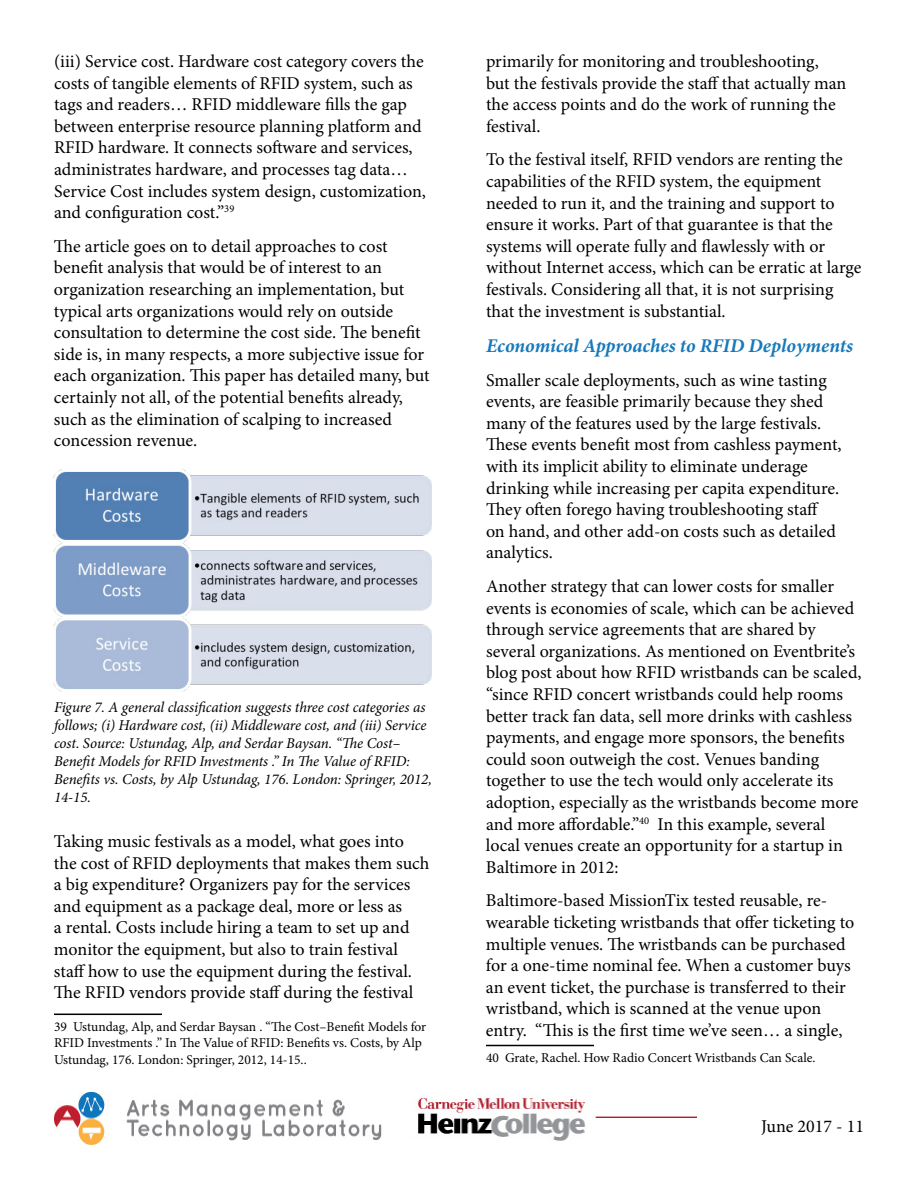
<style>
.page{position:relative;width:918px;height:1188px;background:#fff}
.page>*{position:absolute;margin:0;border:0;box-sizing:border-box;transform-origin:0 0}
.t1{font:italic 700 19.5px "Minion Pro";letter-spacing:-.005em;color:#1679bc}
.t2{font:18px/21.6px "Minion Pro";color:#000}
.t3{font:italic 15px/18px "Minion Pro";letter-spacing:-.005em;color:#000}
.t4{font:13.5px/16.5px "Minion Pro";color:#000}
</style>
<div class="page">
<img style="left:54px;top:1093px;width:328px;height:51px">
<img style="left:418px;top:1097px;width:278px;height:44px">
<hr style="left:54px;top:1014px;width:108px;height:1px;background:#000">
<hr style="left:486px;top:1045px;width:108px;height:1px;background:#000">
<img style="left:54px;top:470px;width:378px;height:222px">
<p class="t2" style="left:54px;top:51px;width:374px">(iii) Service cost. Hardware cost category covers the costs of tangible elements of RFID system, such as tags and readers… RFID middleware fills the gap between enterprise resource planning platform and RFID hardware. It connects software and services, administrates hardware, and processes tag data… Service Cost includes system design, customization, and configuration cost.”<sup>39</sup></p>
<p class="t2" style="left:54px;top:235px;width:377px">The article goes on to detail approaches to cost benefit analysis that would be of interest to an organization researching an implementation, but typical arts organizations would rely on outside consultation to determine the cost side. The benefit side is, in many respects, a more subjective issue for each organization. This paper has detailed many, but certainly not all, of the potential benefits already, such as the elimination of scalping to increased concession revenue.</p>
<p class="t3" style="left:54px;top:699px;width:379px">Figure 7. A general classification suggests three cost categories as follows; (i) Hardware cost, (ii) Middleware cost, and (iii) Service cost. Source: Ustundag, Alp, and Serdar Baysan. “The Cost– Benefit Models for RFID Investments .” In The Value of RFID:<br>Benefits vs. Costs, by Alp Ustundag, 176. London: Springer, 2012, 14-15.</p>
<p class="t2" style="left:54px;top:831px;width:377px">Taking music festivals as a model, what goes into the cost of RFID deployments that makes them such a big expenditure? Organizers pay for the services and equipment as a package deal, more or less as<br>a rental. Costs include hiring a team to set up and monitor the equipment, but also to train festival staff how to use the equipment during the festival.<br>The RFID vendors provide staff during the festival</p>
<p class="t4" style="left:54px;top:1018px;width:374px">39 Ustundag, Alp, and Serdar Baysan . “The Cost–Benefit Models for<br>RFID Investments .” In The Value of RFID: Benefits vs. Costs, by Alp<br>Ustundag, 176. London: Springer, 2012, 14-15..</p>
<p class="t2" style="left:486px;top:51px;width:362px">primarily for monitoring and troubleshooting, but the festivals provide the staff that actually man the access points and do the work of running the festival.</p>
<p class="t2" style="left:486px;top:149px;width:377px">To the festival itself, RFID vendors are renting the capabilities of the RFID system, the equipment needed to run it, and the training and support to ensure it works. Part of that guarantee is that the systems will operate fully and flawlessly with or without Internet access, which can be erratic at large festivals. Considering all that, it is not surprising that the investment is substantial.</p>
<p class="t1" style="left:486px;top:332px;width:369px">Economical Approaches to RFID Deployments</p>
<p class="t2" style="left:486px;top:369px;width:357px">Smaller scale deployments, such as wine tasting events, are feasible primarily because they shed many of the features used by the large festivals.<br>These events benefit most from cashless payment, with its implicit ability to eliminate underage drinking while increasing per capita expenditure.<br>They often forego having troubleshooting staff on hand, and other add-on costs such as detailed analytics.</p>
<p class="t2" style="left:486px;top:576px;width:377px">Another strategy that can lower costs for smaller events is economies of scale, which can be achieved through service agreements that are shared by several organizations. As mentioned on Eventbrite’s blog post about how RFID wristbands can be scaled, “since RFID concert wristbands could help rooms better track fan data, sell more drinks with cashless payments, and engage more sponsors, the benefits could soon outweigh the cost. Venues banding together to use the tech would only accelerate its adoption, especially as the wristbands become more and more affordable.”<sup>40</sup> In this example, several local venues create an opportunity for a startup in Baltimore in 2012:</p>
<p class="t2" style="left:486px;top:890px;width:370px">Baltimore-based MissionTix tested reusable, re&shy;wearable ticketing wristbands that offer ticketing to multiple venues. The wristbands can be purchased for a one-time nominal fee. When a customer buys an event ticket, the purchase is transferred to their wristband, which is scanned at the venue upon entry. “This is the first time we’ve seen… a single,</p>
<p class="t4" style="left:486px;top:1050px;width:331px">40 Grate, Rachel. How Radio Concert Wristbands Can Scale.</p>
<p class="t2" style="left:761px;top:1115px;width:104px">June 2017 - 11</p>
</div>
